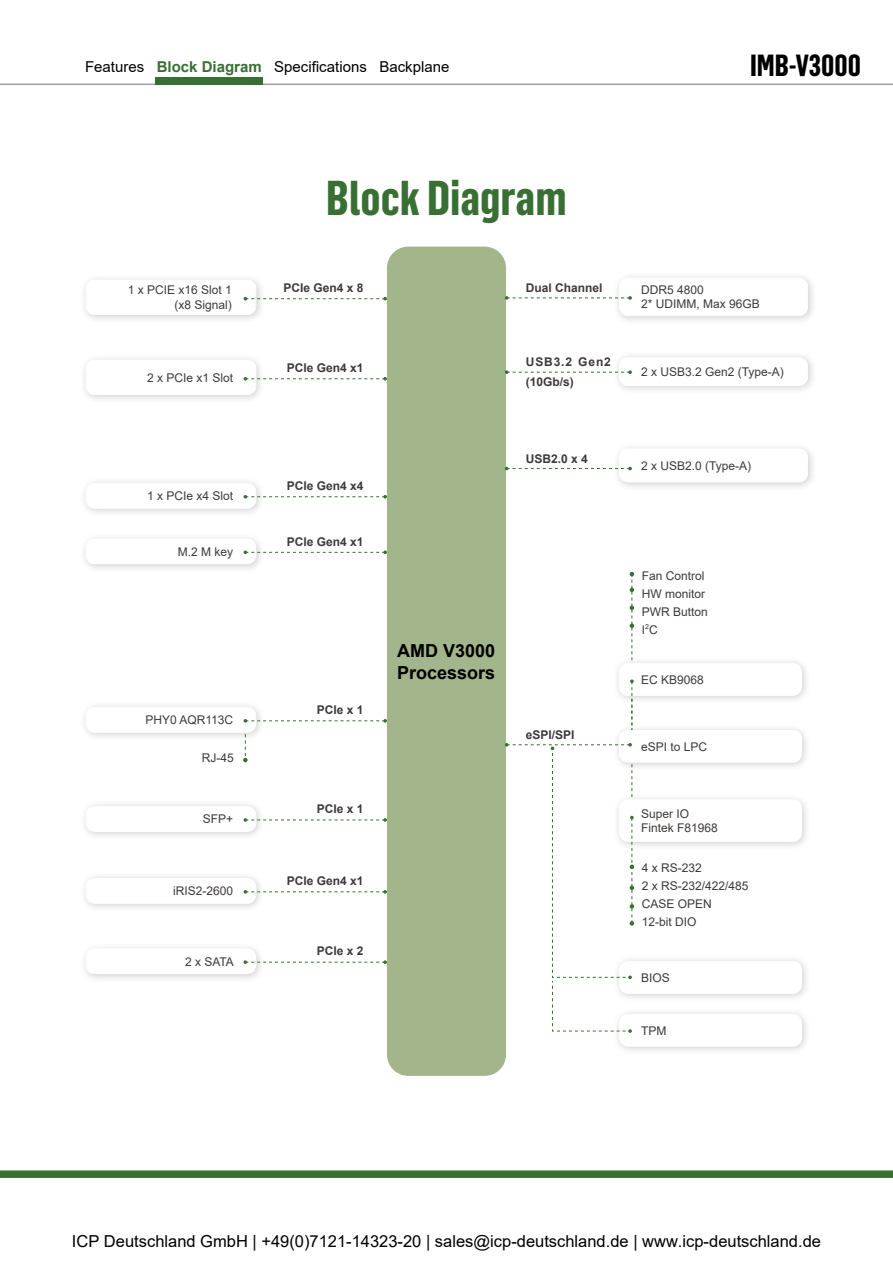
<style>
.page{position:relative;width:893px;height:1263px;background:#fff}
.page>*{position:absolute;margin:0;border:0;box-sizing:border-box;transform-origin:0 0}
.t1{font:700 48px "Flama Condensed";color:#387033}
.t2{font:700 30px "Flama Condensed";color:#000}
.t3{font:700 18px/21.6px "Arial";color:#000}
.t4{font:16.5px "Arial";color:#000}
.t5{font:15px "Arial";color:#000}
.t6{font:12px/18px "Arial";color:#3e3a39}
.t7{font:700 12px "Arial";color:#3e3a39}
.t8{font:700 12px/19.5px "Arial";letter-spacing:.07em;color:#3e3a39}
.t9{font:7.05px "Arial";color:#3e3a39}
.s1{font-weight:700;color:#387033}
</style>
<div class="page">
<div style="left:612px;top:954px;width:200px;height:50px;background:#000;opacity:.2"></div>
<div style="left:619px;top:961px;width:183px;height:32px;background:#fff;border-radius:9px"></div>
<div style="left:619px;top:961px;width:183px;height:33px;border:1px solid #fff;border-radius:9px"></div>
<div style="left:612px;top:1007px;width:200px;height:49px;background:#000;opacity:.2"></div>
<div style="left:619px;top:1014px;width:183px;height:32px;background:#fff;border-radius:9px"></div>
<div style="left:619px;top:1014px;width:183px;height:32px;border:1px solid #fff;border-radius:9px"></div>
<hr style="left:0;top:84px;width:893px;height:1px;background:#9fa0a0">
<div style="left:156px;top:78px;width:107px;height:7px;background:#387033"></div>
<div style="left:0;top:1170px;width:893px;height:8px;background:#387033"></div>
<div style="left:387px;top:247px;width:119px;height:829px;background:#a3b58a;border-radius:21px"></div>
<div style="left:79px;top:273px;width:187px;height:52px;background:#000;opacity:.2"></div>
<div style="left:86px;top:280px;width:170px;height:35px;background:#fff;border-radius:9px"></div>
<div style="left:86px;top:280px;width:170px;height:35px;border:1px solid #fff;border-radius:9px"></div>
<div style="left:79px;top:353px;width:187px;height:52px;background:#000;opacity:.2"></div>
<div style="left:86px;top:360px;width:170px;height:35px;background:#fff;border-radius:9px"></div>
<div style="left:86px;top:360px;width:170px;height:35px;border:1px solid #fff;border-radius:9px"></div>
<div style="left:79px;top:476px;width:187px;height:42px;background:#000;opacity:.2"></div>
<div style="left:86px;top:483px;width:170px;height:25px;background:#fff;border-radius:9px"></div>
<div style="left:86px;top:483px;width:170px;height:26px;border:1px solid #fff;border-radius:9px"></div>
<div style="left:79px;top:532px;width:187px;height:42px;background:#000;opacity:.2"></div>
<div style="left:86px;top:539px;width:170px;height:25px;background:#fff;border-radius:9px"></div>
<div style="left:86px;top:539px;width:170px;height:25px;border:1px solid #fff;border-radius:9px"></div>
<div style="left:79px;top:799px;width:187px;height:43px;background:#000;opacity:.2"></div>
<div style="left:86px;top:807px;width:170px;height:24px;background:#fff;border-radius:9px"></div>
<div style="left:86px;top:806px;width:170px;height:26px;border:1px solid #fff;border-radius:9px"></div>
<div style="left:79px;top:871px;width:187px;height:42px;background:#000;opacity:.2"></div>
<div style="left:86px;top:878px;width:170px;height:25px;background:#fff;border-radius:9px"></div>
<div style="left:86px;top:878px;width:170px;height:26px;border:1px solid #fff;border-radius:9px"></div>
<div style="left:79px;top:942px;width:187px;height:42px;background:#000;opacity:.2"></div>
<div style="left:86px;top:949px;width:170px;height:24px;background:#fff;border-radius:9px"></div>
<div style="left:86px;top:948px;width:170px;height:26px;border:1px solid #fff;border-radius:9px"></div>
<div style="left:79px;top:700px;width:187px;height:42px;background:#000;opacity:.2"></div>
<div style="left:86px;top:707px;width:170px;height:25px;background:#fff;border-radius:9px"></div>
<div style="left:86px;top:707px;width:170px;height:26px;border:1px solid #fff;border-radius:9px"></div>
<div style="left:612px;top:271px;width:206px;height:55px;background:#000;opacity:.2"></div>
<div style="left:619px;top:278px;width:188px;height:38px;background:#fff;border-radius:9px"></div>
<div style="left:619px;top:278px;width:189px;height:38px;border:1px solid #fff;border-radius:9px"></div>
<div style="left:612px;top:351px;width:206px;height:44px;background:#000;opacity:.2"></div>
<div style="left:619px;top:358px;width:188px;height:27px;background:#fff;border-radius:9px"></div>
<div style="left:619px;top:357px;width:189px;height:29px;border:1px solid #fff;border-radius:9px"></div>
<div style="left:612px;top:442px;width:206px;height:50px;background:#000;opacity:.2"></div>
<div style="left:619px;top:449px;width:188px;height:33px;background:#fff;border-radius:9px"></div>
<div style="left:619px;top:449px;width:189px;height:33px;border:1px solid #fff;border-radius:9px"></div>
<div style="left:612px;top:656px;width:200px;height:50px;background:#000;opacity:.2"></div>
<div style="left:619px;top:664px;width:183px;height:31px;background:#fff;border-radius:9px"></div>
<div style="left:619px;top:663px;width:183px;height:33px;border:1px solid #fff;border-radius:9px"></div>
<div style="left:612px;top:793px;width:200px;height:59px;background:#000;opacity:.2"></div>
<div style="left:619px;top:800px;width:183px;height:41px;background:#fff;border-radius:9px"></div>
<div style="left:619px;top:799px;width:183px;height:43px;border:1px solid #fff;border-radius:9px"></div>
<svg style="left:244px;top:297px;width:143px;height:3px"></svg>
<svg style="left:244px;top:377px;width:143px;height:4px"></svg>
<svg style="left:244px;top:495px;width:143px;height:3px"></svg>
<svg style="left:244px;top:550px;width:143px;height:4px"></svg>
<svg style="left:244px;top:818px;width:143px;height:4px"></svg>
<svg style="left:244px;top:890px;width:143px;height:4px"></svg>
<svg style="left:244px;top:960px;width:143px;height:4px"></svg>
<svg style="left:505px;top:296px;width:127px;height:4px"></svg>
<svg style="left:505px;top:370px;width:127px;height:4px"></svg>
<svg style="left:505px;top:467px;width:127px;height:3px"></svg>
<svg style="left:243px;top:719px;width:144px;height:43px"></svg>
<div style="left:612px;top:723px;width:200px;height:49px;background:#000;opacity:.2"></div>
<div style="left:619px;top:730px;width:183px;height:32px;background:#fff;border-radius:9px"></div>
<div style="left:619px;top:730px;width:183px;height:32px;border:1px solid #fff;border-radius:9px"></div>
<svg style="left:505px;top:572px;width:129px;height:461px"></svg>
<p class="t5" style="left:85px;top:57px;width:366px">Features <span class="s1">Block Diagram</span> Specifications Backplane</p>
<h2 class="t2" style="left:750px;top:46px;width:112px">IMB-V3000</h2>
<p class="t6" style="left:128px;top:283px;width:106px;line-height:14.4px;text-align:right">1 x PCIE x16 Slot 1 (x8 Signal)</p>
<p class="t6" style="left:147px;top:368px;width:88px">2 x PCIe x1 Slot</p>
<p class="t6" style="left:147px;top:487px;width:88px">1 x PCIe x4 Slot</p>
<p class="t6" style="left:178px;top:542px;width:57px">M.2 M key</p>
<p class="t6" style="left:145px;top:711px;width:89px">PHY0 AQR113C</p>
<p class="t6" style="left:202px;top:748px;width:34px">RJ-45</p>
<p class="t6" style="left:203px;top:810px;width:32px">SFP+</p>
<p class="t6" style="left:173px;top:882px;width:62px">iRIS2-2600</p>
<p class="t6" style="left:185px;top:952px;width:50px">2 x SATA</p>
<h1 class="t1" style="left:326px;top:168px;width:242px">Block Diagram</h1>
<p class="t7" style="left:284px;top:279px;width:82px">PCIe Gen4 x 8</p>
<p class="t7" style="left:287px;top:359px;width:78px">PCIe Gen4 x1</p>
<p class="t7" style="left:287px;top:477px;width:78px">PCIe Gen4 x4</p>
<p class="t7" style="left:287px;top:533px;width:78px">PCIe Gen4 x1</p>
<p class="t7" style="left:526px;top:279px;width:78px">Dual Channel</p>
<p class="t8" style="left:526px;top:352px;width:87px">USB3.2 Gen2 (10Gb/s)</p>
<p class="t7" style="left:526px;top:450px;width:64px">USB2.0 x 4</p>
<p class="t7" style="left:317px;top:701px;width:48px">PCIe x 1</p>
<p class="t7" style="left:317px;top:800px;width:48px">PCIe x 1</p>
<p class="t7" style="left:287px;top:872px;width:78px">PCIe Gen4 x1</p>
<p class="t7" style="left:317px;top:943px;width:48px">PCIe x 2</p>
<h3 class="t3" style="left:397px;top:640px;width:100px">AMD V3000<br>Processors</h3>
<p class="t7" style="left:526px;top:726px;width:50px">eSPI/SPI</p>
<p class="t6" style="left:641px;top:282px;width:120px;line-height:14.4px">DDR5 4800<br>2* UDIMM, Max 96GB</p>
<p class="t6" style="left:641px;top:363px;width:144px">2 x USB3.2 Gen2 (Type-A)</p>
<p class="t6" style="left:641px;top:456px;width:112px">2 x USB2.0 (Type-A)</p>
<p class="t6" style="left:642px;top:567px;width:68px">Fan Control<br>HW monitor<br>PWR Button<br>I C</p>
<p class="t9" style="left:645px;top:621px;width:5px">2</p>
<p class="t6" style="left:641px;top:670px;width:64px">EC KB9068</p>
<p class="t6" style="left:641px;top:737px;width:68px">eSPI to LPC</p>
<p class="t6" style="left:641px;top:806px;width:78px;line-height:14.4px">Super IO<br>Fintek F81968</p>
<p class="t6" style="left:642px;top:858px;width:108px">4 x RS-232<br>2 x RS-232/422/485<br>CASE OPEN<br>12-bit DIO</p>
<p class="t6" style="left:641px;top:968px;width:30px">BIOS</p>
<p class="t6" style="left:641px;top:1021px;width:27px">TPM</p>
<h3 class="t4" style="left:72px;top:1229px;width:751px">ICP Deutschland GmbH | +49(0)7121-14323-20 | sales@icp-deutschland.de | www.icp-deutschland.de</h3>
</div>
